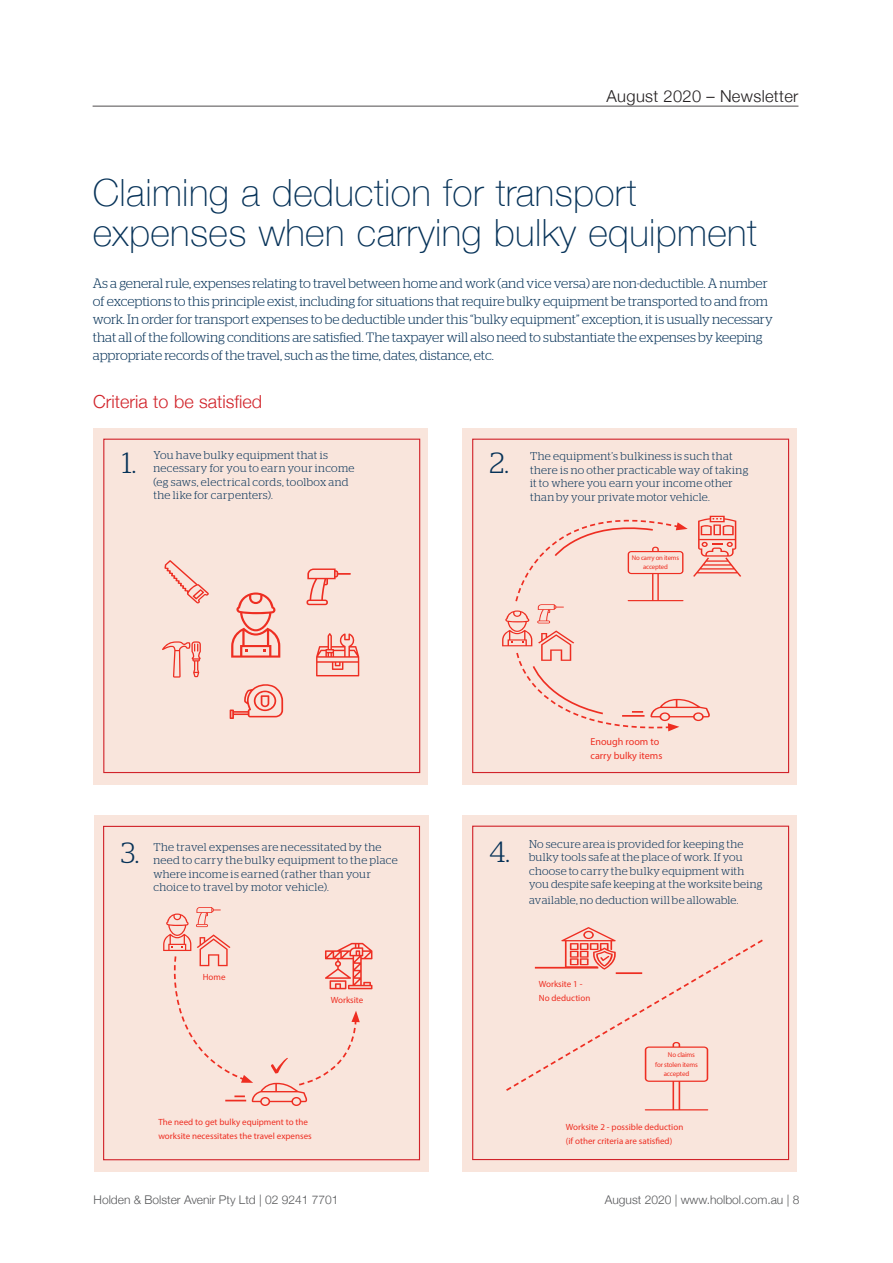
<style>
.page{position:relative;width:893px;height:1263px;background:#fff}
.page>*{position:absolute;margin:0;border:0;box-sizing:border-box;transform-origin:0 0}
.t1{font:100 37.5px/40.5px "Helvetica Neue";letter-spacing:.01em;color:#063258}
.t2{font:300 29.25px "Stag";color:#063258}
.t3{font:300 18px "Helvetica Neue";color:#d1232a}
.t4{font:300 16.5px "Helvetica Neue";letter-spacing:.02em;color:#231f20}
.t5{font:300 13.5px/18px "Stag";color:#063258}
.t6{font:300 12px "Helvetica Neue";color:#57585a}
.t7{font:300 11.25px/13.5px "Stag";letter-spacing:.025em;color:#063258}
.t8{font:10.2px/13.5px "Myriad Pro";color:#ee2e22}
.t9{font:9px/14px "Myriad Pro";color:#ee2e22}
.t10{font:6.9px "Myriad Pro";letter-spacing:-.02em;color:#ee2e22}
.t11{font:6.75px/9px "Myriad Pro";letter-spacing:-.02em;color:#ee2e22;text-align:center}
</style>
<div class="page">
<hr style="left:93px;top:106px;width:705px;height:1px;background:#231f20">
<div style="left:94px;top:815px;width:335px;height:356px;background:#f9e5dc"></div>
<div style="left:462px;top:815px;width:335px;height:356px;background:#f9e5dc"></div>
<svg style="left:506px;top:927px;width:257px;height:183px"></svg>
<hr style="left:535px;top:967px;width:63px;height:1px;background:#ee2e22">
<hr style="left:616px;top:972px;width:26px;height:2px;background:#ee2e22">
<svg style="left:163px;top:907px;width:209px;height:199px"></svg>
<div style="left:472px;top:826px;width:317px;height:334px;border:1px solid #d1232a"></div>
<div style="left:93px;top:428px;width:335px;height:356px;background:#f9e5dc"></div>
<div style="left:103px;top:439px;width:317px;height:334px;border:1px solid #d1232a"></div>
<div style="left:462px;top:428px;width:335px;height:356px;background:#f9e5dc"></div>
<div style="left:472px;top:439px;width:317px;height:334px;border:1px solid #d1232a"></div>
<svg style="left:231px;top:592px;width:49px;height:66px"></svg>
<svg style="left:306px;top:568px;width:45px;height:37px"></svg>
<svg style="left:230px;top:684px;width:53px;height:35px"></svg>
<svg style="left:316px;top:633px;width:43px;height:43px"></svg>
<svg style="left:162px;top:641px;width:39px;height:37px"></svg>
<svg style="left:164px;top:560px;width:45px;height:44px"></svg>
<svg style="left:502px;top:515px;width:239px;height:217px"></svg>
<div style="left:103px;top:826px;width:317px;height:334px;border:1px solid #d1232a"></div>
<h3 class="t4" style="left:607px;top:83px;width:193px">August 2020 – Newsletter</h3>
<h1 class="t1" style="left:93px;top:170px;width:665px">Claiming a deduction for transport expenses when carrying bulky equipment</h1>
<p class="t5" style="left:93px;top:274px;width:681px">As a general rule, expenses relating to travel between home and work (and vice versa) are non-deductible. A number of exceptions to this principle exist, including for situations that require bulky equipment be transported to and from work. In order for transport expenses to be deductible under this “bulky equipment” exception, it is usually necessary that all of the following conditions are satisfied. The taxpayer will also need to substantiate the expenses by keeping appropriate records of the travel, such as the time, dates, distance, etc.</p>
<h3 class="t3" style="left:93px;top:387px;width:171px">Criteria to be satisfied</h3>
<p class="t7" style="left:153px;top:448px;width:203px">You have bulky equipment that is necessary for you to earn your income (eg saws, electrical cords, toolbox and the like for carpenters).</p>
<p class="t7" style="left:530px;top:449px;width:220px">The equipment’s bulkiness is such that there is no other practicable way of taking it to where you earn your income other than by your private motor vehicle.</p>
<h2 class="t2" style="left:122px;top:446px;width:16px">1.</h2>
<h2 class="t2" style="left:490px;top:446px;width:21px">2.</h2>
<p class="t11" style="left:632px;top:553px;width:49px">No carry on items accepted</p>
<p class="t8" style="left:590px;top:735px;width:73px">Enough room to carry bulky items</p>
<h2 class="t2" style="left:121px;top:836px;width:20px">3.</h2>
<p class="t7" style="left:529px;top:837px;width:235px">No secure area is provided for keeping the bulky tools safe at the place of work. If you choose to carry the bulky equipment with you despite safe keeping at the worksite being</p>
<p class="t7" style="left:529px;top:893px;width:211px">available, no deduction will be allowable.</p>
<h2 class="t2" style="left:489px;top:835px;width:22px">4.</h2>
<p class="t7" style="left:153px;top:840px;width:246px">The travel expenses are necessitated by the need to carry the bulky equipment to the place where income is earned (rather than your choice to travel by motor vehicle).</p>
<p class="t9" style="left:203px;top:970px;width:24px">Home</p>
<p class="t9" style="left:331px;top:993px;width:34px">Worksite</p>
<p class="t9" style="left:158px;top:1115px;width:155px">The need to get bulky equipment to the worksite necessitates the travel expenses</p>
<p class="t9" style="left:539px;top:977px;width:53px">Worksite 1 -<br>No deduction</p>
<p class="t10" style="left:668px;top:1051px;width:29px">No claims</p>
<p class="t10" style="left:655px;top:1060px;width:44px">for stolen items</p>
<p class="t10" style="left:664px;top:1069px;width:27px">accepted</p>
<p class="t9" style="left:566px;top:1120px;width:119px">Worksite 2 - possible deduction (if other criteria are satisfied)</p>
<p class="t6" style="left:94px;top:1190px;width:246px">Holden &amp; Bolster Avenir Pty Ltd | 02 9241 7701</p>
<p class="t6" style="left:605px;top:1190px;width:196px">August 2020 | www.holbol.com.au | 8</p>
</div>
